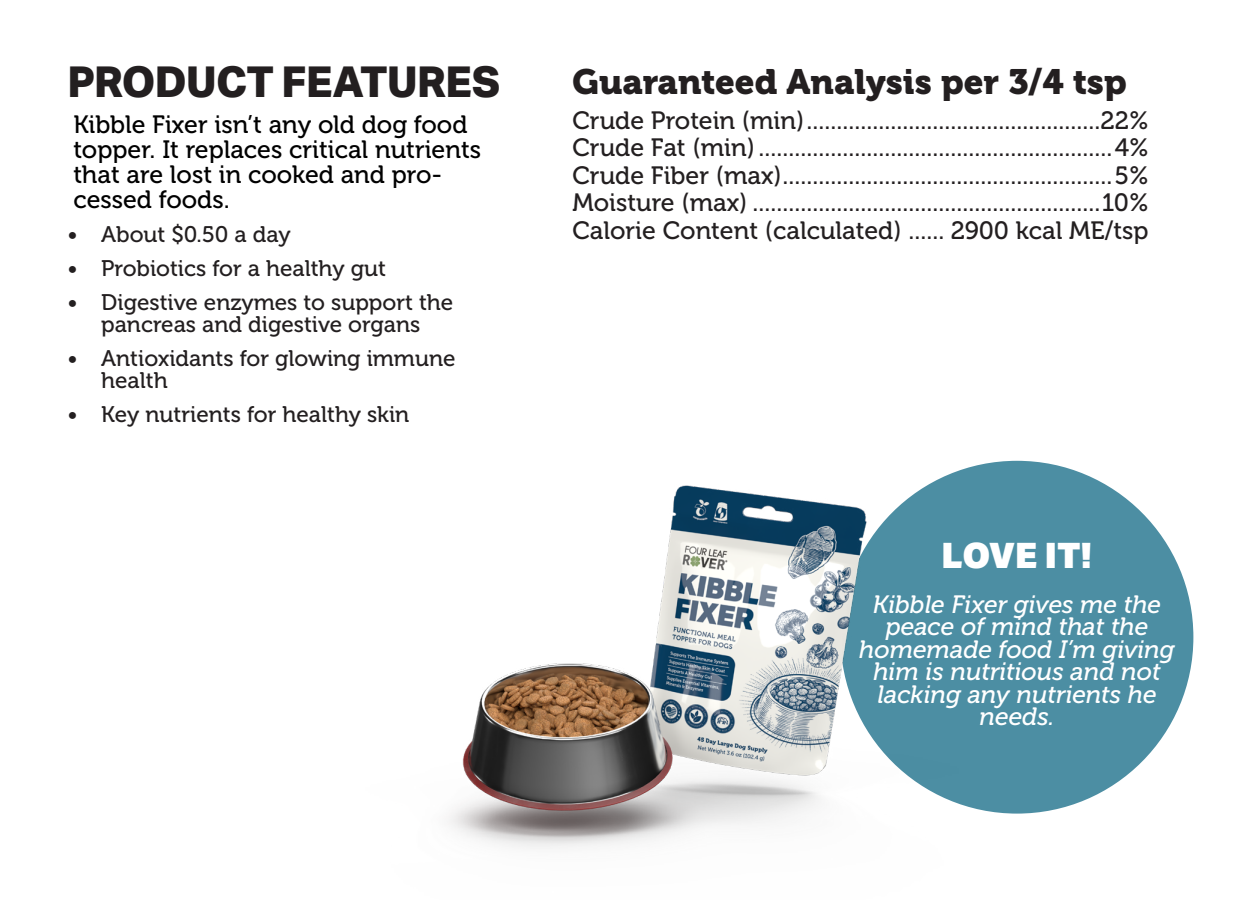
<style>
.page{position:relative;width:1260px;height:900px;background:#fff}
.page>*{position:absolute;margin:0;border:0;box-sizing:border-box;transform-origin:0 0}
.t1{font:800 42.5px "Aktiv Grotesk";letter-spacing:-.015em;color:#231f20}
.Active_Ingredients_Head{font:35px "Museo 900";color:#231f20}
.Bullets{font:900 35px "Aktiv Grotesk";letter-spacing:-.005em;color:#fff}
.t2{font:25px "Museo 500";color:#231f20}
.Bullets-2{font:italic 25px/22.5px "Museo 500";color:#fff;text-align:center}
.Bullets-3{font:25px/25px "Museo 500";color:#000}
.t3{font:22.5px/22.5px "Museo 500";color:#231f20;text-align:center}
</style>
<div class="page">
<div style="left:841px;top:461px;width:352px;height:353px;background:#4c8ea3;border-radius:50%"></div>
<img style="left:449px;top:461px;width:617px;height:388px">
<h2 class="t1" style="left:68px;top:58px;width:434px">PRODUCT FEATURES</h2>
<p class="Bullets-3" style="left:73px;top:113px;width:409px">Kibble Fixer isn’t any old dog food topper. It replaces critical nutrients that are lost in cooked and pro&shy;cessed foods.</p>
<p class="t3" style="left:68px;top:223px;width:225px">• About $0.50 a day</p>
<p class="t3" style="left:68px;top:257px;width:320px">• Probiotics for a healthy gut</p>
<p class="t3" style="left:68px;top:291px;width:387px">• Digestive enzymes to support the pancreas and digestive organs</p>
<p class="t3" style="left:101px;top:347px;width:356px;text-align:left;text-indent:-34px">• Antioxidants for glowing immune health</p>
<p class="t3" style="left:68px;top:403px;width:343px">• Key nutrients for healthy skin</p>
<p class="Active_Ingredients_Head" style="left:572px;top:62px;width:556px">Guaranteed Analysis per 3/4 tsp</p>
<p class="t2" style="left:572px;top:107px;width:578px">Crude Protein (min).................................................22%</p>
<p class="t2" style="left:572px;top:134px;width:578px">Crude Fat (min)...........................................................4%</p>
<p class="t2" style="left:572px;top:162px;width:578px">Crude Fiber (max).......................................................5%</p>
<p class="t2" style="left:572px;top:189px;width:578px">Moisture (max) ..........................................................10%</p>
<p class="t2" style="left:572px;top:217px;width:578px">Calorie Content (calculated) ...... 2900 kcal ME/tsp</p>
<p class="Bullets" style="left:942px;top:532px;width:152px">LOVE IT!</p>
<p class="Bullets-2" style="left:859px;top:593px;width:317px">Kibble Fixer gives me the peace of mind that the homemade food I’m giving him is nutritious and not lacking any nutrients he needs.</p>
</div>
